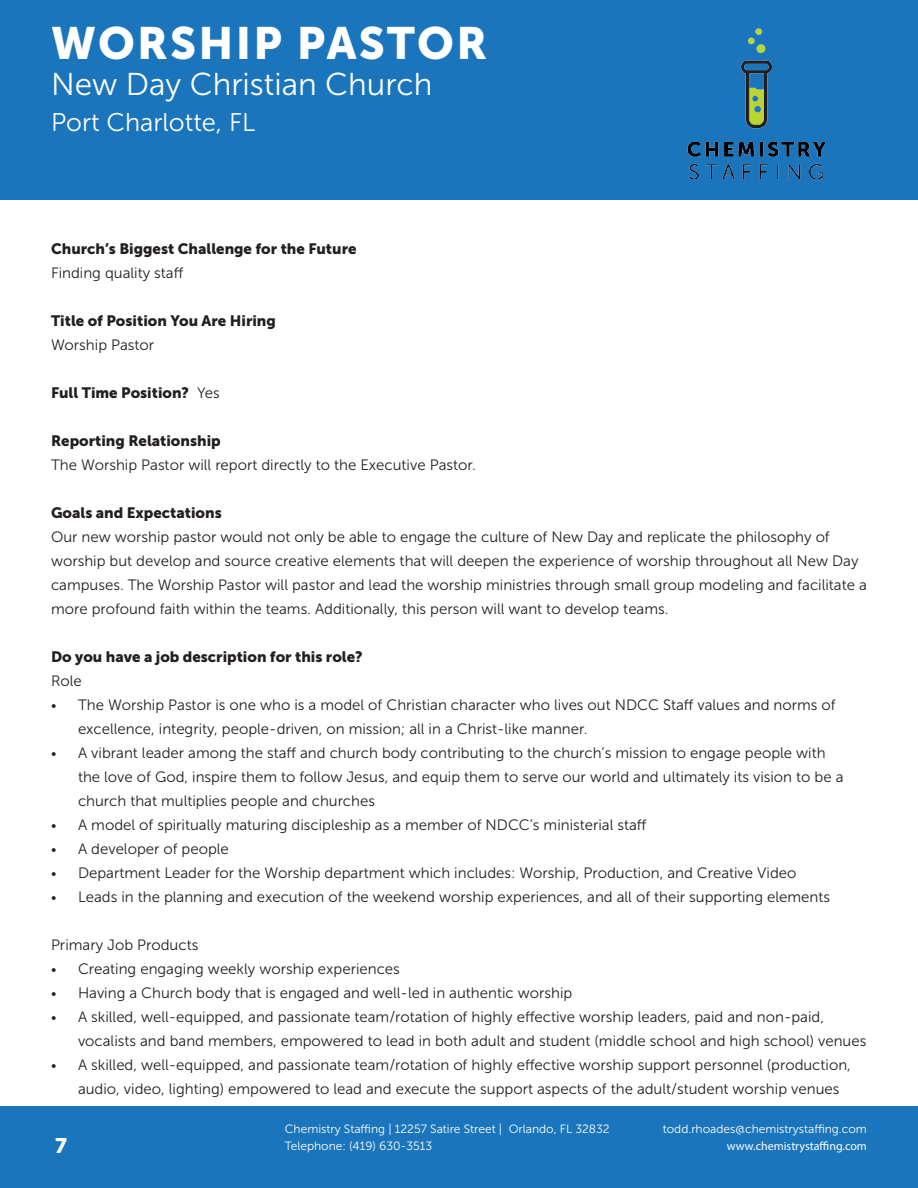
<style>
.page{position:relative;width:918px;height:1188px;background:#fff}
.page>*{position:absolute;margin:0;border:0;box-sizing:border-box;transform-origin:0 0}
.t1{font:45px "Museo Sans 900";letter-spacing:.05em;color:#fff}
.t2{font:31.5px "Museo Sans 300";color:#fff}
.t3{font:25.5px "Museo Sans 300";color:#fff}
.t4{font:21px "Museo Sans 900";color:#fff}
.t5{font:15px/24px "Museo Sans 300";color:#231f20}
.t6{font:15px "Museo Sans 900";color:#231f20}
.t7{font:12px/16.5px "Museo Sans 300";color:#fff}
.t8{font:12px "Myriad Pro";color:#fff}
.s1{font-family:"Museo Sans 300"}
.s2{font-size:13.5px}
</style>
<div class="page">
<div style="left:0;top:1107px;width:918px;height:81px;background:#1b75bc"></div>
<div style="left:0;top:0;width:918px;height:200px;background:#1b75bc"></div>
<img style="left:633px;top:0;width:234px;height:193px">
<h1 class="t1" style="left:51px;top:18px;width:438px">WORSHIP PASTOR</h1>
<h2 class="t2" style="left:51px;top:67px;width:383px">New Day Christian Church</h2>
<h3 class="t3" style="left:51px;top:109px;width:206px">Port Charlotte, FL</h3>
<p class="t6" style="left:51px;top:240px;width:307px">Church’s Biggest Challenge for the Future</p>
<p class="t5" style="left:51px;top:261px;width:134px">Finding quality staff</p>
<p class="t6" style="left:51px;top:312px;width:226px">Title of Position You Are Hiring</p>
<p class="t5" style="left:51px;top:333px;width:105px">Worship Pastor</p>
<p class="t6" style="left:51px;top:384px;width:170px">Full Time Position? <span class="s1">Yes</span></p>
<p class="t6" style="left:51px;top:432px;width:171px">Reporting Relationship</p>
<p class="t5" style="left:51px;top:453px;width:426px">The Worship Pastor will report directly to the Executive Pastor.</p>
<p class="t6" style="left:51px;top:504px;width:172px">Goals and Expectations</p>
<p class="t5" style="left:51px;top:525px;width:817px">Our new worship pastor would not only be able to engage the culture of New Day and replicate the philosophy of worship but develop and source creative elements that will deepen the experience of worship throughout all New Day campuses. The Worship Pastor will pastor and lead the worship ministries through small group modeling and facilitate a more profound faith within the teams. Additionally, this person will want to develop teams.</p>
<p class="t6" style="left:51px;top:648px;width:313px">Do you have a job description for this role?</p>
<p class="t5" style="left:51px;top:669px;width:32px">Role</p>
<p class="t5" style="left:78px;top:693px;width:759px;text-indent:-27px"><span class="s2">•</span> The Worship Pastor is one who is a model of Christian character who lives out NDCC Staff values and norms of excellence, integrity, people-driven, on mission; all in a Christ-like manner.</p>
<p class="t5" style="left:78px;top:741px;width:767px;text-indent:-27px"><span class="s2">•</span> A vibrant leader among the staff and church body contributing to the church’s mission to engage people with the love of God, inspire them to follow Jesus, and equip them to serve our world and ultimately its vision to be a church that multiplies people and churches</p>
<p class="t5" style="left:51px;top:813px;width:597px"><span class="s2">•</span> A model of spiritually maturing discipleship as a member of NDCC’s ministerial staff</p>
<p class="t5" style="left:51px;top:837px;width:179px"><span class="s2">•</span> A developer of people</p>
<p class="t5" style="left:51px;top:861px;width:747px"><span class="s2">•</span> Department Leader for the Worship department which includes: Worship, Production, and Creative Video</p>
<p class="t5" style="left:51px;top:885px;width:781px"><span class="s2">•</span> Leads in the planning and execution of the weekend worship experiences, and all of their supporting elements</p>
<p class="t5" style="left:51px;top:933px;width:149px">Primary Job Products</p>
<p class="t5" style="left:51px;top:957px;width:350px"><span class="s2">•</span> Creating engaging weekly worship experiences</p>
<p class="t5" style="left:51px;top:981px;width:523px"><span class="s2">•</span> Having a Church body that is engaged and well-led in authentic worship</p>
<p class="t5" style="left:78px;top:1005px;width:790px;text-indent:-27px"><span class="s2">•</span> A skilled, well-equipped, and passionate team/rotation of highly effective worship leaders, paid and non-paid, vocalists and band members, empowered to lead in both adult and student (middle school and high school) venues</p>
<p class="t5" style="left:78px;top:1053px;width:774px;text-indent:-27px"><span class="s2">•</span> A skilled, well-equipped, and passionate team/rotation of highly effective worship support personnel (production, audio, video, lighting) empowered to lead and execute the support aspects of the adult/student worship venues</p>
<h3 class="t4" style="left:55px;top:1133px;width:13px">7</h3>
<p class="t7" style="left:285px;top:1121px;width:326px">Chemistry Staffing | 12257 Satire Street | Orlando, FL 32832<br>Telephone: (419) 630-3513</p>
<p class="t7" style="left:663px;top:1121px;width:206px">todd.rhoades@chemistrystaffing.com</p>
<p class="t8" style="left:727px;top:1138px;width:142px">www.chemistrystaffing.com</p>
</div>
